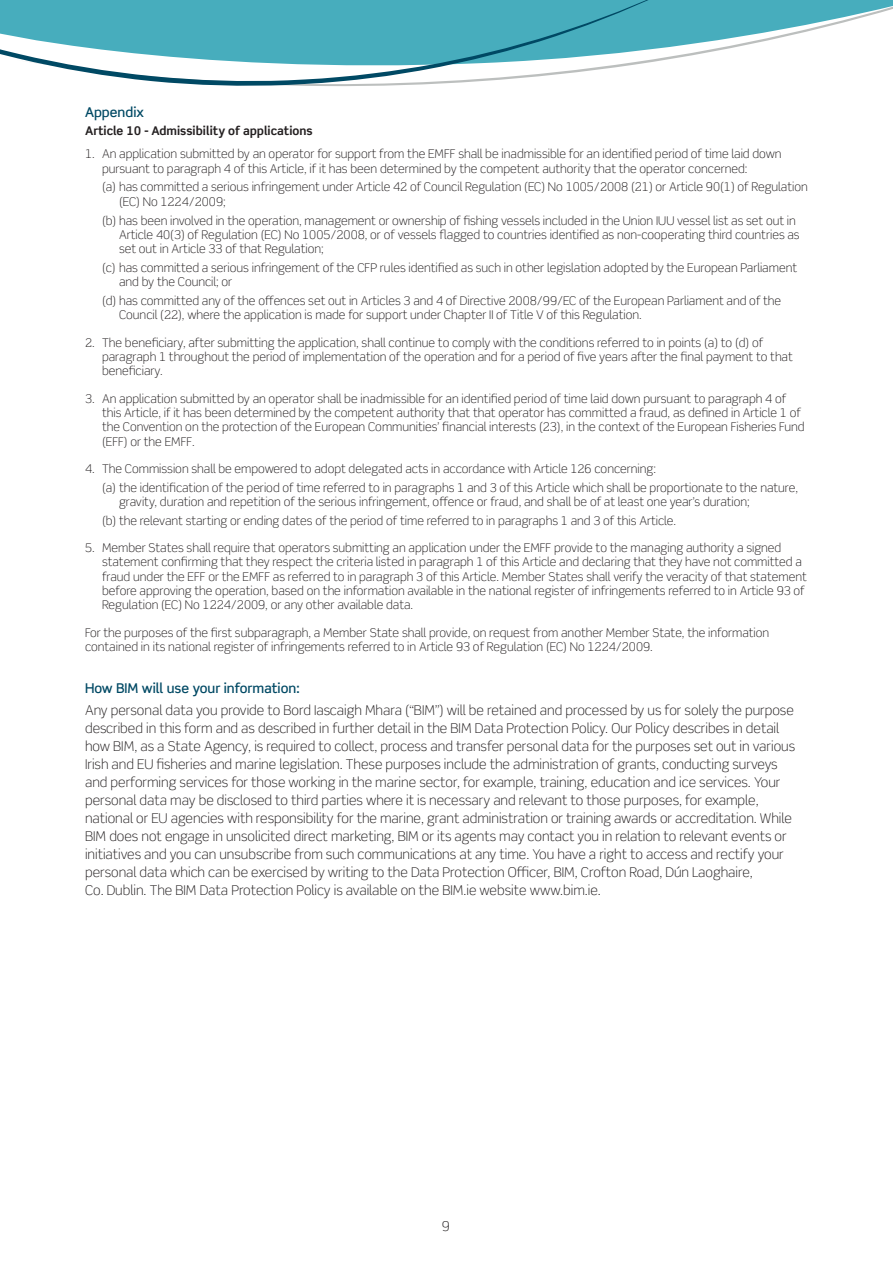
<style>
.page{position:relative;width:893px;height:1263px;background:#fff}
.page>*{position:absolute;margin:0;border:0;box-sizing:border-box;transform-origin:0 0}
.t1{font:300 13.5px/18px "Scene Pro";color:#231f20}
.t2{font:500 13.5px "Scene Pro";color:#004964}
.t3{font:300 12px/14.4px "Scene Pro";color:#231f20}
.t4{font:700 12px "Scene Pro";color:#231f20}
</style>
<div class="page">
<svg style="left:681px;top:0;width:212px;height:57px"></svg>
<svg style="left:0;top:0;width:681px;height:86px;fill:#47adbd"></svg>
<p class="t2" style="left:85px;top:104px;width:60px">Appendix</p>
<p class="t4" style="left:85px;top:124px;width:229px">Article 10 - Admissibility of applications</p>
<p class="t3" style="left:102px;top:147px;width:681px;text-indent:-17px">1. An application submitted by an operator for support from the EMFF shall be inadmissible for an identified period of time laid down pursuant to paragraph 4 of this Article, if it has been determined by the competent authority that the operator concerned:</p>
<p class="t3" style="left:119px;top:180px;width:690px;text-indent:-17px">(a) has committed a serious infringement under Article 42 of Council Regulation (EC) No 1005/2008 (21) or Article 90(1) of Regulation (EC) No 1224/2009;</p>
<p class="t3" style="left:119px;top:213px;width:682px;text-indent:-17px">(b) has been involved in the operation, management or ownership of fishing vessels included in the Union IUU vessel list as set out in<br>Article 40(3) of Regulation (EC) No 1005/2008, or of vessels flagged to countries identified as non-cooperating third countries as set out in Article 33 of that Regulation;</p>
<p class="t3" style="left:119px;top:260px;width:680px;text-indent:-17px">(c) has committed a serious infringement of the CFP rules identified as such in other legislation adopted by the European Parliament and by the Council; or</p>
<p class="t3" style="left:119px;top:294px;width:664px;text-indent:-17px">(d) has committed any of the offences set out in Articles 3 and 4 of Directive 2008/99/EC of the European Parliament and of the<br>Council (22), where the application is made for support under Chapter II of Title V of this Regulation.</p>
<p class="t3" style="left:102px;top:335px;width:692px;text-indent:-17px">2. The beneficiary, after submitting the application, shall continue to comply with the conditions referred to in points (a) to (d) of paragraph 1 throughout the period of implementation of the operation and for a period of five years after the final payment to that beneficiary.</p>
<p class="t3" style="left:102px;top:391px;width:704px;text-indent:-17px">3. An application submitted by an operator shall be inadmissible for an identified period of time laid down pursuant to paragraph 4 of this Article, if it has been determined by the competent authority that that operator has committed a fraud, as defined in Article 1 of the Convention on the protection of the European Communities’ financial interests (23), in the context of the European Fisheries Fund (EFF) or the EMFF.</p>
<p class="t3" style="left:102px;top:459px;width:697px;line-height:18.6px;text-indent:-17px">4. The Commission shall be empowered to adopt delegated acts in accordance with Article 126 concerning:<br>(a) the identification of the period of time referred to in paragraphs 1 and 3 of this Article which shall be proportionate to the nature,</p>
<p class="t3" style="left:102px;top:492px;width:649px;line-height:18.6px;text-indent:17px">gravity, duration and repetition of the serious infringement, offence or fraud, and shall be of at least one year’s duration; (b) the relevant starting or ending dates of the period of time referred to in paragraphs 1 and 3 of this Article.</p>
<p class="t3" style="left:102px;top:540px;width:706px;text-indent:-17px">5. Member States shall require that operators submitting an application under the EMFF provide to the managing authority a signed statement confirming that they respect the criteria listed in paragraph 1 of this Article and declaring that they have not committed a fraud under the EFF or the EMFF as referred to in paragraph 3 of this Article. Member States shall verify the veracity of that statement before approving the operation, based on the information available in the national register of infringements referred to in Article 93 of Regulation (EC) No 1224/2009, or any other available data.</p>
<p class="t3" style="left:85px;top:625px;width:686px">For the purposes of the first subparagraph, a Member State shall provide, on request from another Member State, the information contained in its national register of infringements referred to in Article 93 of Regulation (EC) No 1224/2009.</p>
<p class="t2" style="left:85px;top:679px;width:216px">How BIM will use your information:</p>
<p class="t1" style="left:85px;top:701px;width:712px">Any personal data you provide to Bord Iascaigh Mhara (“BIM”) will be retained and processed by us for solely the purpose described in this form and as described in further detail in the BIM Data Protection Policy. Our Policy describes in detail how BIM, as a State Agency, is required to collect, process and transfer personal data for the purposes set out in various Irish and EU fisheries and marine legislation. These purposes include the administration of grants, conducting surveys and performing services for those working in the marine sector, for example, training, education and ice services. Your personal data may be disclosed to third parties where it is necessary and relevant to those purposes, for example, national or EU agencies with responsibility for the marine, grant administration or training awards or accreditation. While BIM does not engage in unsolicited direct marketing, BIM or its agents may contact you in relation to relevant events or initiatives and you can unsubscribe from such communications at any time. You have a right to access and rectify your personal data which can be exercised by writing to the Data Protection Officer, BIM, Crofton Road, Dún Laoghaire,<br>Co. Dublin. The BIM Data Protection Policy is available on the BIM.ie website www.bim.ie.</p>
<p class="t1" style="left:442px;top:1217px;width:9px">9</p>
</div>
